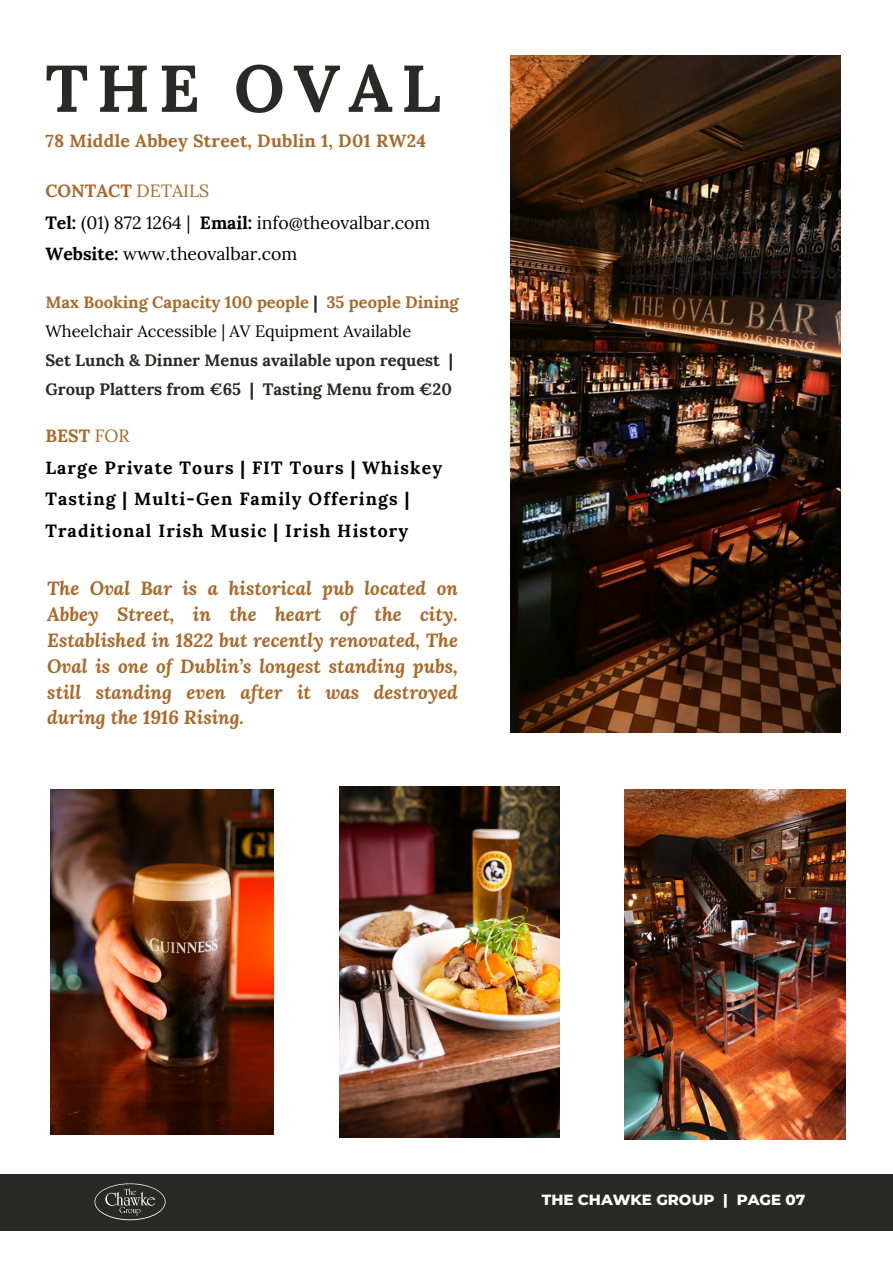
<style>
.page{position:relative;width:893px;height:1264px;background:#fff}
.page>*{position:absolute;margin:0;border:0;box-sizing:border-box;transform-origin:0 0}
.t1{font:700 66px "Lora";letter-spacing:.13em;color:#292928}
.t2{font:italic 700 18.9px/25.8px "Lora";color:#a86929;text-align:justify}
.t3{font:700 17.7px/31.5px "Lora";letter-spacing:.065em;color:#000}
.t4{font:17.7px/31.8px "Lora";color:#000}
.t5{font:700 17.7px "Lora";letter-spacing:.015em;color:#a86929}
.t6{font:700 16.5px/29.2px "Lora";color:#a86929}
.t7{font:700 16.5px/29.2px "Lora";color:#292928}
.t8{font:800 15px "Montserrat";color:#fff}
.s1{font-weight:700;color:#a86929}
.s2{color:#a86929}
.s3{font-weight:700}
.s4{color:#292928}
.s5{font-weight:400;color:#000}
.s6{font-weight:400;color:#a86929}
</style>
<div class="page">
<img style="left:50px;top:790px;width:223px;height:344px">
<img style="left:510px;top:55px;width:330px;height:678px">
<img style="left:339px;top:786px;width:220px;height:351px">
<img style="left:625px;top:790px;width:220px;height:349px">
<div style="left:0;top:1174px;width:892px;height:56px;background:#292928"></div>
<img style="left:94px;top:1183px;width:72px;height:38px">
<h1 class="t1" style="left:45px;top:45px;width:397px">THE OVAL</h1>
<p class="t5" style="left:45px;top:129px;width:382px">78 Middle Abbey Street, Dublin 1, D01 RW24</p>
<p class="t4" style="left:45px;top:174px;width:386px"><span class="s1">CONTACT</span> <span class="s2">DETAILS<br></span><span class="s3">Tel:</span> (01) 872 1264 | <span class="s3">Email:</span> info@theovalbar.com<br><span class="s3">Website:</span> www.theovalbar.com</p>
<p class="t6" style="left:45px;top:287px;width:415px">Max Booking Capacity 100 people <span class="s4">|</span> 35 people Dining<br><span class="s5">Wheelchair Accessible | AV Equipment Available</span></p>
<p class="t7" style="left:45px;top:345px;width:409px">Set Lunch &amp; Dinner Menus available upon request |<br>Group Platters from €65 | Tasting Menu from €20</p>
<p class="t3" style="left:45px;top:420px;width:398px"><span class="s2">BEST</span> <span class="s6">FOR<br></span>Large Private Tours | FIT Tours | Whiskey<br>Tasting | Multi-Gen Family Offerings |<br>Traditional Irish Music | Irish History</p>
<p class="t2" style="left:47px;top:575px;width:412px">The Oval Bar is a historical pub located on Abbey Street, in the heart of the city.<br>Established in 1822 but recently renovated, The Oval is one of Dublin’s longest standing pubs, still standing even after it was destroyed during the 1916 Rising.</p>
<p class="t8" style="left:541px;top:1190px;width:265px">THE CHAWKE GROUP | PAGE 07</p>
</div>
